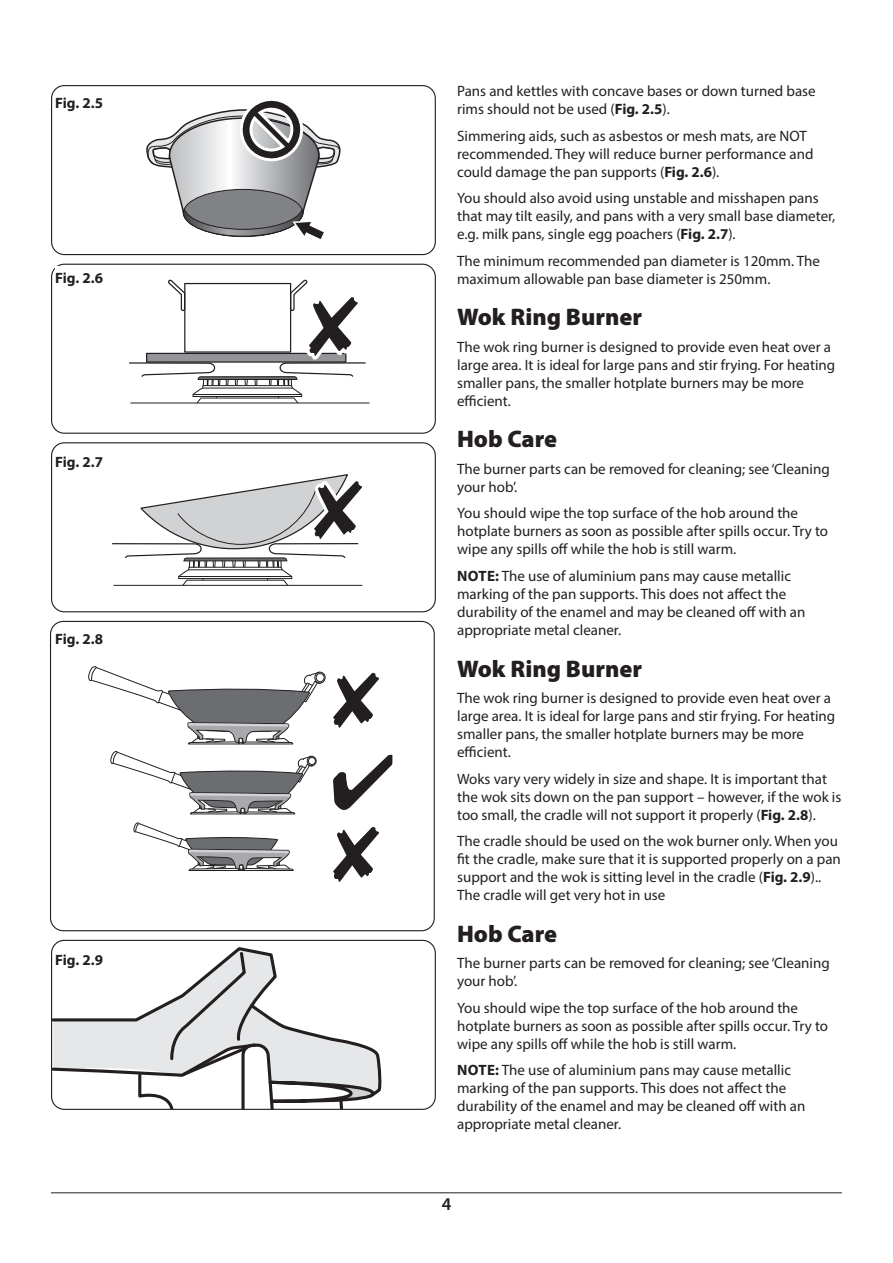
<style>
.page{position:relative;width:893px;height:1263px;background:#fff}
.page>*{position:absolute;margin:0;border:0;box-sizing:border-box;transform-origin:0 0}
.Heading_2{font:900 24px "Myriad Pro";color:#231f20}
.t1{font:600 18px "Myriad Pro";color:#231f20}
.Body{font:15px/18px "Myriad Pro";color:#231f20}
.t2{font:700 15px "Myriad Pro";letter-spacing:-.01em;color:#231f20}
.s1{font-weight:700}
</style>
<div class="page">
<hr style="left:51px;top:1192px;width:791px;height:1px;background:#231f20">
<svg style="left:146px;top:100px;width:195px;height:139px"></svg>
<div style="left:51px;top:85px;width:385px;height:170px;border:1px solid #231f20;border-radius:13px"></div>
<hr style="left:197px;top:403px;width:101px;height:1px;background:#231f20">
<svg style="left:129px;top:279px;width:241px;height:124px"></svg>
<div style="left:51px;top:264px;width:385px;height:170px;border:1px solid #231f20;border-radius:13px"></div>
<svg style="left:112px;top:474px;width:251px;height:112px"></svg>
<div style="left:51px;top:442px;width:385px;height:170px;border:1px solid #231f20;border-radius:13px"></div>
<div style="left:55px;top:267px;width:51px;height:21px;background:#fff"></div>
<div style="left:314px;top:672px;width:12px;height:11px;border:1px solid #231f20;border-radius:50%"></div>
<div style="left:316px;top:673px;width:8px;height:9px;border:1px solid #231f20;border-radius:50%"></div>
<svg style="left:88px;top:666px;width:234px;height:149px"></svg>
<svg style="left:133px;top:822px;width:161px;height:49px"></svg>
<svg style="left:333px;top:754px;width:60px;height:56px"></svg>
<svg style="left:333px;top:672px;width:46px;height:56px"></svg>
<svg style="left:333px;top:827px;width:46px;height:55px"></svg>
<div style="left:50px;top:621px;width:385px;height:310px;border:1px solid #231f20;border-radius:13px"></div>
<svg style="left:52px;top:945px;width:330px;height:164px"></svg>
<svg style="left:267px;top:1079px;width:110px;height:29px"></svg>
<div style="left:51px;top:940px;width:385px;height:170px;border:1px solid #231f20;border-radius:13px"></div>
<div style="left:55px;top:948px;width:51px;height:21px;background:#fff"></div>
<p class="t2" style="left:55px;top:93px;width:49px">Fig. 2.5</p>
<p class="t2" style="left:55px;top:268px;width:49px">Fig. 2.6</p>
<p class="t2" style="left:55px;top:452px;width:49px">Fig. 2.7</p>
<p class="t2" style="left:55px;top:629px;width:49px">Fig. 2.8</p>
<p class="t2" style="left:55px;top:950px;width:49px">Fig. 2.9</p>
<p class="Body" style="left:457px;top:82px;width:360px">Pans and kettles with concave bases or down turned base rims should not be used (<span class="s1">Fig. 2.5</span>).</p>
<p class="Body" style="left:457px;top:127px;width:358px">Simmering aids, such as asbestos or mesh mats, are NOT recommended. They will reduce burner performance and could damage the pan supports (<span class="s1">Fig. 2.6</span>).</p>
<p class="Body" style="left:457px;top:189px;width:380px">You should also avoid using unstable and misshapen pans that may tilt easily, and pans with a very small base diameter, e.g. milk pans, single egg poachers (<span class="s1">Fig. 2.7</span>).</p>
<p class="Body" style="left:457px;top:252px;width:364px">The minimum recommended pan diameter is 120mm. The maximum allowable pan base diameter is 250mm.</p>
<p class="Heading_2" style="left:457px;top:301px;width:186px">Wok Ring Burner</p>
<p class="Body" style="left:457px;top:338px;width:380px">The wok ring burner is designed to provide even heat over a large area. It is ideal for large pans and stir frying. For heating smaller pans, the smaller hotplate burners may be more efficient.</p>
<p class="Heading_2" style="left:457px;top:423px;width:102px">Hob Care</p>
<p class="Body" style="left:457px;top:460px;width:374px">The burner parts can be removed for cleaning; see ‘Cleaning your hob’.</p>
<p class="Body" style="left:457px;top:504px;width:372px">You should wipe the top surface of the hob around the hotplate burners as soon as possible after spills occur. Try to wipe any spills off while the hob is still warm.</p>
<p class="Body" style="left:457px;top:567px;width:350px"><span class="s1">NOTE:</span> The use of aluminium pans may cause metallic marking of the pan supports. This does not affect the durability of the enamel and may be cleaned off with an appropriate metal cleaner.</p>
<p class="Heading_2" style="left:457px;top:652px;width:186px">Wok Ring Burner</p>
<p class="Body" style="left:457px;top:689px;width:380px">The wok ring burner is designed to provide even heat over a large area. It is ideal for large pans and stir frying. For heating smaller pans, the smaller hotplate burners may be more efficient.</p>
<p class="Body" style="left:457px;top:769px;width:386px">Woks vary very widely in size and shape. It is important that the wok sits down on the pan support – however, if the wok is too small, the cradle will not support it properly (<span class="s1">Fig. 2.8</span>).</p>
<p class="Body" style="left:457px;top:832px;width:385px">The cradle should be used on the wok burner only. When you fit the cradle, make sure that it is supported properly on a pan support and the wok is sitting level in the cradle (<span class="s1">Fig. 2.9</span>)..<br>The cradle will get very hot in use</p>
<p class="Heading_2" style="left:457px;top:917px;width:102px">Hob Care</p>
<p class="Body" style="left:457px;top:954px;width:374px">The burner parts can be removed for cleaning; see ‘Cleaning your hob’.</p>
<p class="Body" style="left:457px;top:998px;width:372px">You should wipe the top surface of the hob around the hotplate burners as soon as possible after spills occur. Try to wipe any spills off while the hob is still warm.</p>
<p class="Body" style="left:457px;top:1061px;width:350px"><span class="s1">NOTE:</span> The use of aluminium pans may cause metallic marking of the pan supports. This does not affect the durability of the enamel and may be cleaned off with an appropriate metal cleaner.</p>
<p class="t1" style="left:442px;top:1193px;width:11px">4</p>
</div>
